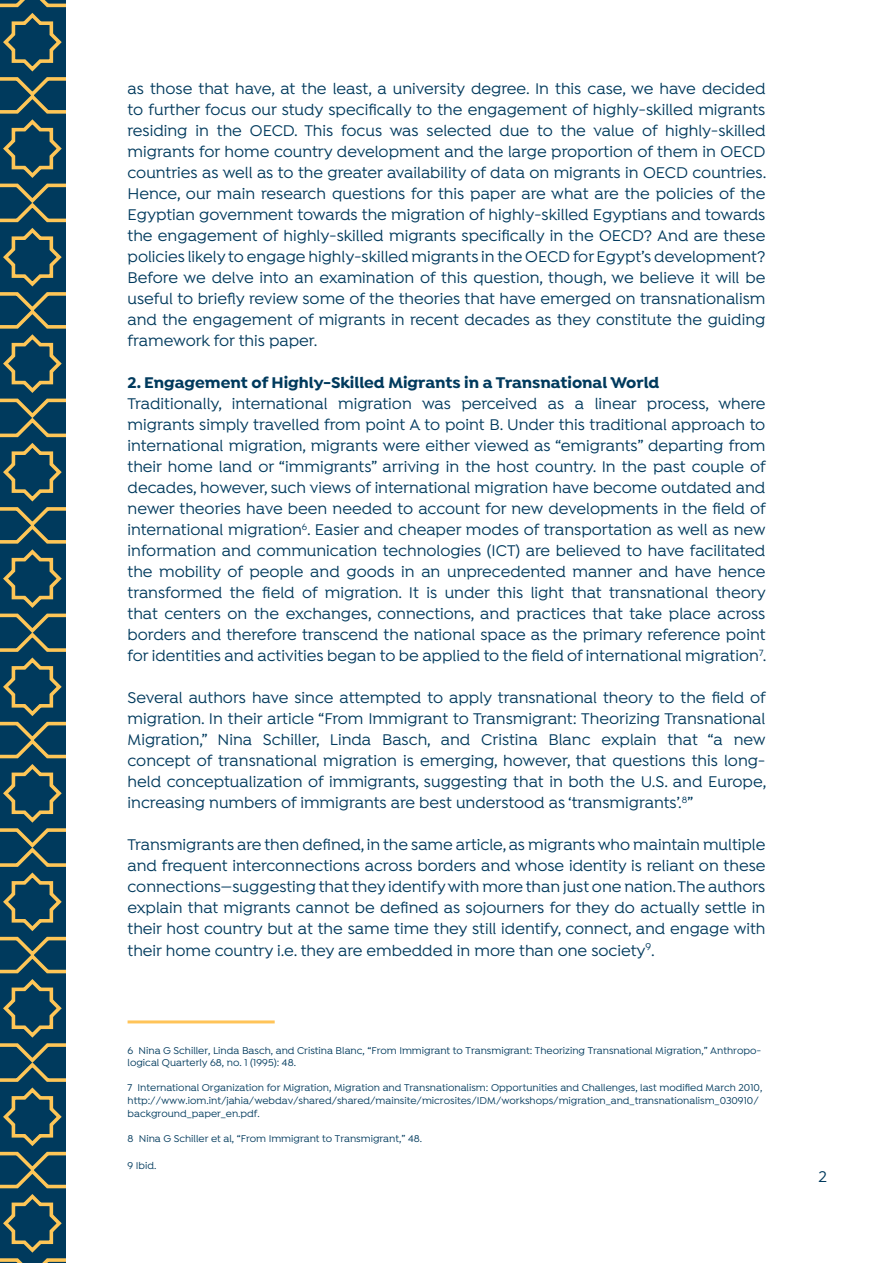
<style>
.page{position:relative;width:893px;height:1263px;background:#fff}
.page>*{position:absolute;margin:0;border:0;box-sizing:border-box;transform-origin:0 0}
.Paragraph_Style__all{font:500 16.5px/21px "Isidora";color:#003a5d;text-align:justify}
.Paragraph_Style__all-2{font:700 16.5px "Isidora";color:#003a5d}
.Footnote{font:500 10.5px/12.6px "Isidora";color:#003a5d}
</style>
<div class="page">
<svg style="left:0;top:0;width:66px;height:1263px;background:#2b525b"></svg>
<hr style="left:128px;top:1020px;width:147px;height:3px;background:#ffc459">
<p class="Paragraph_Style__all" style="left:128px;top:79px;width:640px">as those that have, at the least, a university degree. In this case, we have decided to further focus our study specifically to the engagement of highly-skilled migrants residing in the OECD. This focus was selected due to the value of highly-skilled migrants for home country development and the large proportion of them in OECD countries as well as to the greater availability of data on migrants in OECD countries.<br>Hence, our main research questions for this paper are what are the policies of the Egyptian government towards the migration of highly-skilled Egyptians and towards the engagement of highly-skilled migrants specifically in the OECD? And are these policies likely to engage highly-skilled migrants in the OECD for Egypt’s development?<br>Before we delve into an examination of this question, though, we believe it will be useful to briefly review some of the theories that have emerged on transnationalism and the engagement of migrants in recent decades as they constitute the guiding framework for this paper.</p>
<p class="Paragraph_Style__all-2" style="left:128px;top:372px;width:533px">2. Engagement of Highly-Skilled Migrants in a Transnational World</p>
<p class="Paragraph_Style__all" style="left:128px;top:394px;width:640px">Traditionally, international migration was perceived as a linear process, where migrants simply travelled from point A to point B. Under this traditional approach to international migration, migrants were either viewed as “emigrants” departing from their home land or “immigrants” arriving in the host country. In the past couple of decades, however, such views of international migration have become outdated and newer theories have been needed to account for new developments in the field of international migration<sup>6</sup>. Easier and cheaper modes of transportation as well as new information and communication technologies (ICT) are believed to have facilitated the mobility of people and goods in an unprecedented manner and have hence transformed the field of migration. It is under this light that transnational theory that centers on the exchanges, connections, and practices that take place across borders and therefore transcend the national space as the primary reference point for identities and activities began to be applied to the field of international migration<sup>7</sup>.</p>
<p class="Paragraph_Style__all" style="left:128px;top:688px;width:640px">Several authors have since attempted to apply transnational theory to the field of migration. In their article “From Immigrant to Transmigrant: Theorizing Transnational Migration,” Nina Schiller, Linda Basch, and Cristina Blanc explain that “a new concept of transnational migration is emerging, however, that questions this long&shy;held conceptualization of immigrants, suggesting that in both the U.S. and Europe, increasing numbers of immigrants are best understood as ‘transmigrants’.<sup>8</sup>”</p>
<p class="Paragraph_Style__all" style="left:128px;top:835px;width:639px">Transmigrants are then defined, in the same article, as migrants who maintain multiple and frequent interconnections across borders and whose identity is reliant on these connections—suggesting that they identify with more than just one nation. The authors explain that migrants cannot be defined as sojourners for they do actually settle in their host country but at the same time they still identify, connect, and engage with their home country i.e. they are embedded in more than one society<sup>9</sup>.</p>
<p class="Footnote" style="left:128px;top:1044px;width:635px">6 Nina G Schiller, Linda Basch, and Cristina Blanc, “From Immigrant to Transmigrant: Theorizing Transnational Migration,” Anthropo&shy;logical Quarterly 68, no. 1 (1995): 48.</p>
<p class="Footnote" style="left:128px;top:1082px;width:636px">7 International Organization for Migration, Migration and Transnationalism: Opportunities and Challenges, last modified March 2010, http://www.iom.int/jahia/webdav/shared/shared/mainsite/microsites/IDM/workshops/migration_and_transnationalism_030910/ background_paper_en.pdf.</p>
<p class="Footnote" style="left:128px;top:1133px;width:296px">8 Nina G Schiller et al, “From Immigrant to Transmigrant,” 48.</p>
<p class="Footnote" style="left:128px;top:1160px;width:30px">9 Ibid.</p>
<p class="Paragraph_Style__all" style="left:819px;top:1167px;width:10px">2</p>
</div>
